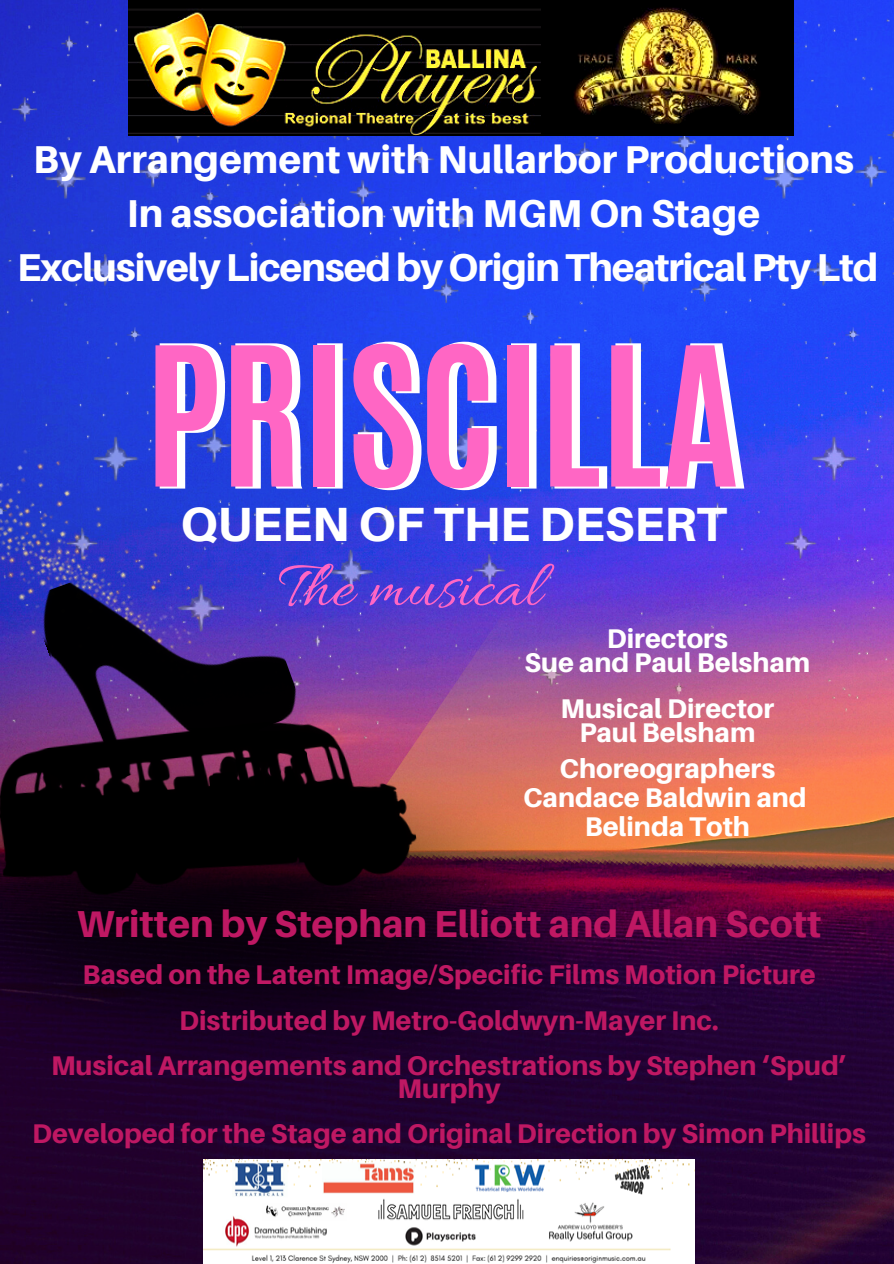
<style>
.page{position:relative;width:894px;height:1264px;background:#fff}
.page>*{position:absolute;margin:0;border:0;box-sizing:border-box;transform-origin:0 0}
.t1{font:700 164.25px "Antonio";color:#ff66c4}
.t2{font:67.5px "Allura";color:#ff66c4}
.t3{font:800 48px "Aileron";color:#fff}
.t4{font:800 38.85px/54px "Aileron";color:#fff;text-align:center}
.t5{font:800 37.5px "Aileron";color:#bf1863}
.t6{font:800 27px/45.3px "Aileron";color:#bf1863;text-align:center}
.t7{font:800 27px/28.7px "Aileron";color:#fff;text-align:center}
</style>
<div class="page">
<img style="left:0;top:1136px;width:893px;height:127px">
<img style="left:0;top:0;width:893px;height:692px">
<img style="left:0;top:52px;width:236px;height:640px">
<div style="left:0;top:1070px;width:334px;height:66px;background:#20002c"></div>
<img style="left:129px;top:0;width:664px;height:135px">
<img style="left:0;top:933px;width:334px;height:137px">
<img style="left:334px;top:349px;width:559px;height:799px">
<img style="left:0;top:692px;width:421px;height:241px">
<img style="left:28px;top:523px;width:276px;height:264px">
<img style="left:33px;top:738px;width:280px;height:117px">
<img style="left:203px;top:1252px;width:491px;height:11px">
<img style="left:203px;top:1159px;width:491px;height:93px">
<h3 class="t4" style="left:17px;top:132px;width:862px">By Arrangement with Nullarbor Productions<br>In association with MGM On Stage<br>Exclusively Licensed by Origin Theatrical Pty Ltd</h3>
<h1 class="t1" style="left:145px;top:299px;width:596px">PRISCILLA</h1>
<h3 class="t3" style="left:180px;top:494px;width:547px">QUEEN OF THE DESERT</h3>
<h2 class="t2" style="left:278px;top:549px;width:264px">The musical</h2>
<p class="t7" style="left:524px;top:626px;width:287px;line-height:24px">Directors<br>Sue and Paul Belsham</p>
<p class="t7" style="left:560px;top:695px;width:215px;line-height:24.5px">Musical Director<br>Paul Belsham</p>
<p class="t7" style="left:523px;top:754px;width:285px">Choreographers<br>Candace Baldwin and<br>Belinda Toth</p>
<h3 class="t5" style="left:77px;top:900px;width:745px">Written by Stephan Elliott and Allan Scott</h3>
<p class="t6" style="left:51px;top:951px;width:797px">Based on the Latent Image/Specific Films Motion Picture<br>Distributed by Metro-Goldwyn-Mayer Inc.<br>Musical Arrangements and Orchestrations by Stephen ‘Spud’</p>
<p class="t6" style="left:32px;top:1064px;width:835px">Murphy<br>Developed for the Stage and Original Direction by Simon Phillips</p>
</div>
